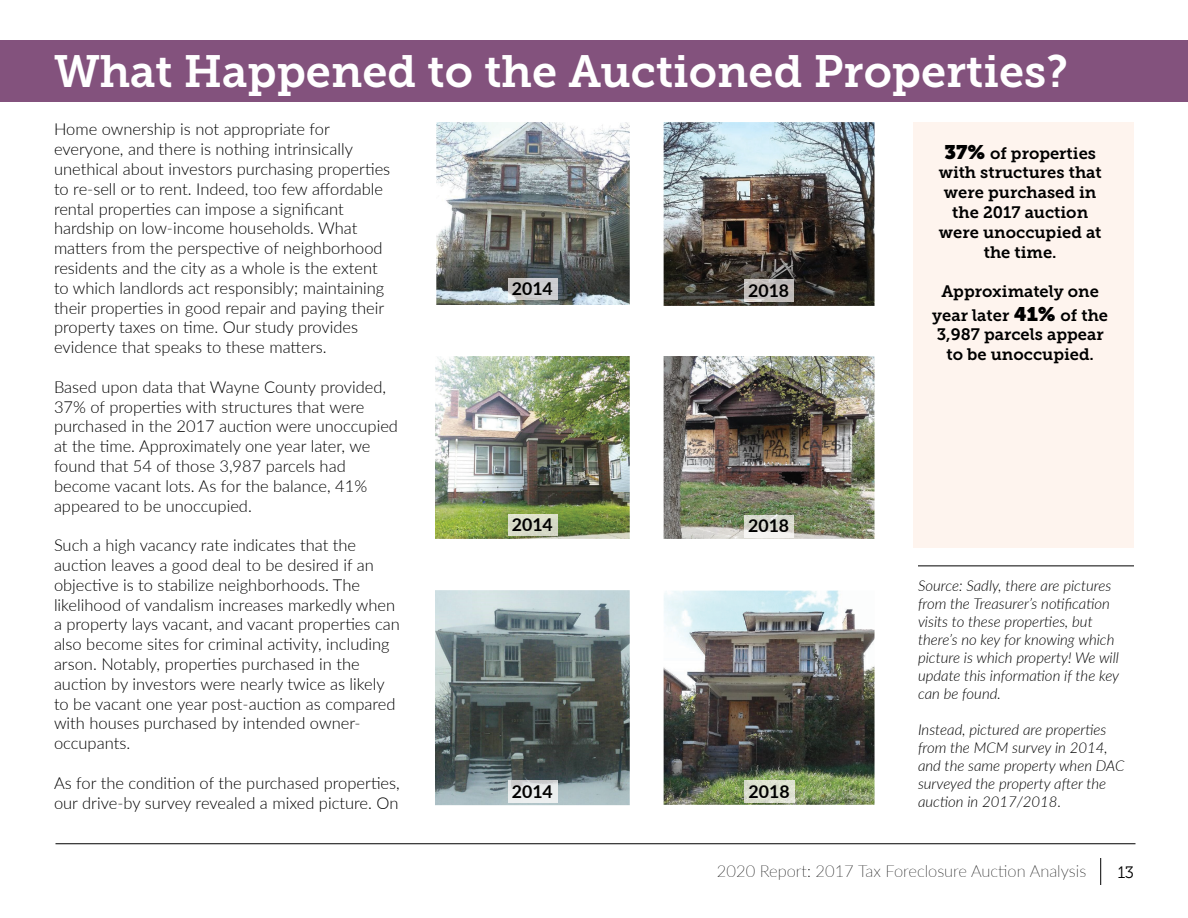
<style>
.page{position:relative;width:1188px;height:918px;background:#fff}
.page>*{position:absolute;margin:0;border:0;box-sizing:border-box;transform-origin:0 0}
.t1{font:45px "Museo Slab 700";color:#fff}
.t2{font:700 17.7px "Lato";color:#000}
.t3{font:300 16.5px/19.8px "Lato";color:#000}
.t4{font:16.5px/19.8px "Museo Slab 700";color:#000;text-align:center}
.t5{font:100 16.5px "Lato";color:#000}
.t6{font:16.5px "Museo Slab 300";color:#000}
.t7{font:italic 300 15px/18px "Lato";color:#000}
.s1{font-family:"Museo Slab";font-size:19.5px}
</style>
<div class="page">
<svg style="left:1100px;top:858px;width:1px;height:27px"></svg>
<div style="left:0;top:40px;width:1188px;height:62px;background:#83527d"></div>
<hr style="left:56px;top:843px;width:1080px;height:1px;background:#000">
<div style="left:914px;top:122px;width:220px;height:425px;background:#fef4ee"></div>
<hr style="left:918px;top:566px;width:216px;height:1px;background:#000">
<img style="left:435px;top:590px;width:195px;height:215px">
<img style="left:664px;top:591px;width:211px;height:214px">
<img style="left:508px;top:781px;width:50px;height:21px">
<img style="left:745px;top:781px;width:49px;height:21px">
<img style="left:664px;top:356px;width:211px;height:183px">
<img style="left:435px;top:356px;width:195px;height:183px">
<img style="left:508px;top:514px;width:50px;height:22px">
<img style="left:744px;top:516px;width:50px;height:21px">
<img style="left:436px;top:122px;width:194px;height:183px">
<img style="left:664px;top:122px;width:211px;height:184px">
<img style="left:508px;top:278px;width:50px;height:22px">
<img style="left:744px;top:280px;width:50px;height:21px">
<h1 class="t1" style="left:54px;top:46px;width:1016px">What Happened to the Auctioned Properties?</h1>
<p class="t3" style="left:54px;top:119px;width:338px">Home ownership is not appropriate for everyone, and there is nothing intrinsically unethical about investors purchasing properties to re-sell or to rent. Indeed, too few affordable rental properties can impose a significant hardship on low-income households. What matters from the perspective of neighborhood residents and the city as a whole is the extent to which landlords act responsibly; maintaining their properties in good repair and paying their property taxes on time. Our study provides evidence that speaks to these matters.</p>
<p class="t3" style="left:54px;top:376px;width:346px">Based upon data that Wayne County provided, 37% of properties with structures that were purchased in the 2017 auction were unoccupied at the time. Approximately one year later, we found that 54 of those 3,987 parcels had become vacant lots. As for the balance, 41% appeared to be unoccupied.</p>
<p class="t3" style="left:54px;top:535px;width:347px">Such a high vacancy rate indicates that the auction leaves a good deal to be desired if an objective is to stabilize neighborhoods. The likelihood of vandalism increases markedly when a property lays vacant, and vacant properties can also become sites for criminal activity, including arson. Notably, properties purchased in the auction by investors were nearly twice as likely to be vacant one year post-auction as compared with houses purchased by intended owner&shy;occupants.</p>
<p class="t3" style="left:54px;top:772px;width:347px">As for the condition of the purchased properties, our drive-by survey revealed a mixed picture. On</p>
<p class="t4" style="left:939px;top:143px;width:164px"><span class="s1">37%</span> of properties with structures that were purchased in the 2017 auction were unoccupied at the time.</p>
<p class="t4" style="left:932px;top:280px;width:177px;line-height:23.4px">Approximately one year later <span class="s1">41%</span> of the</p>
<p class="t4" style="left:937px;top:325px;width:168px">3,987 parcels appear to be unoccupied.</p>
<p class="t2" style="left:512px;top:275px;width:43px">2014</p>
<p class="t2" style="left:748px;top:277px;width:43px">2018</p>
<p class="t2" style="left:512px;top:512px;width:43px">2014</p>
<p class="t2" style="left:748px;top:513px;width:43px">2018</p>
<p class="t7" style="left:918px;top:576px;width:203px">Source: Sadly, there are pictures from the Treasurer’s notification visits to these properties, but there’s no key for knowing which picture is which property! We will update this information if the key can be found.</p>
<p class="t7" style="left:918px;top:720px;width:208px">Instead, pictured are properties from the MCM survey in 2014, and the same property when DAC surveyed the property after the auction in 2017/2018.</p>
<p class="t2" style="left:512px;top:778px;width:43px">2014</p>
<p class="t2" style="left:749px;top:778px;width:43px">2018</p>
<p class="t5" style="left:717px;top:860px;width:371px">2020 Report: 2017 Tax Foreclosure Auction Analysis</p>
<p class="t6" style="left:1118px;top:863px;width:18px">13</p>
</div>
